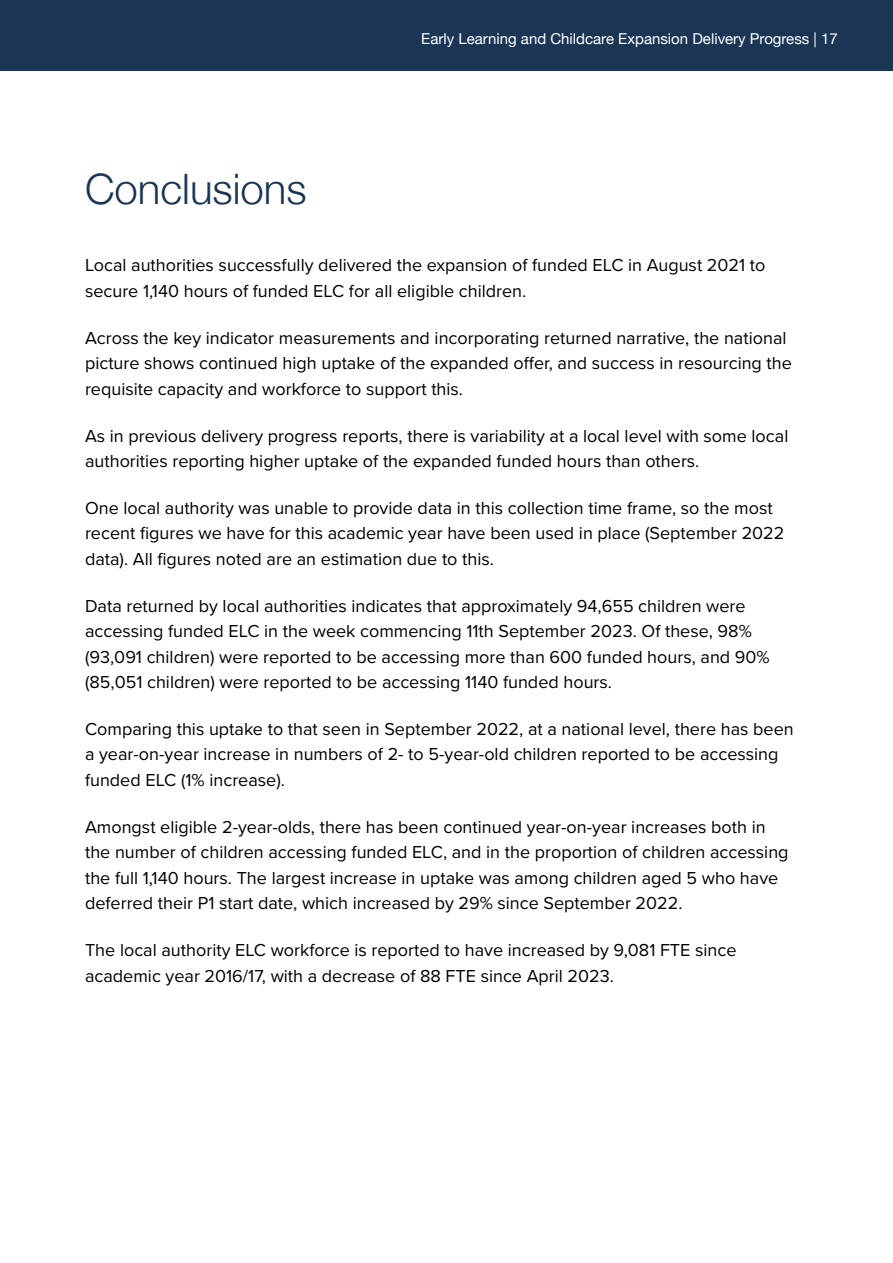
<style>
.page{position:relative;width:893px;height:1263px;background:#fff}
.page>*{position:absolute;margin:0;border:0;box-sizing:border-box;transform-origin:0 0}
.Heading_1{font:300 42px "Helvetica Neue";color:#1a3654}
.Body_text{font:18px/25.5px "Proxima Nova";color:#000}
.t1{font:15px "Helvetica Neue";color:#fff}
</style>
<div class="page">
<div style="left:0;top:0;width:893px;height:70px;background:#1a3654"></div>
<h2 class="Heading_1" style="left:85px;top:155px;width:223px">Conclusions</h2>
<p class="t1" style="left:421px;top:28px;width:418px">Early Learning and Childcare Expansion Delivery Progress | 17</p>
<p class="Body_text" style="left:85px;top:252px;width:682px">Local authorities successfully delivered the expansion of funded ELC in August 2021 to secure 1,140 hours of funded ELC for all eligible children.</p>
<p class="Body_text" style="left:85px;top:324px;width:708px">Across the key indicator measurements and incorporating returned narrative, the national picture shows continued high uptake of the expanded offer, and success in resourcing the requisite capacity and workforce to support this.</p>
<p class="Body_text" style="left:85px;top:422px;width:705px">As in previous delivery progress reports, there is variability at a local level with some local authorities reporting higher uptake of the expanded funded hours than others.</p>
<p class="Body_text" style="left:85px;top:494px;width:701px">One local authority was unable to provide data in this collection time frame, so the most recent figures we have for this academic year have been used in place (September 2022 data). All figures noted are an estimation due to this.</p>
<p class="Body_text" style="left:85px;top:592px;width:686px">Data returned by local authorities indicates that approximately 94,655 children were accessing funded ELC in the week commencing 11th September 2023. Of these, 98% (93,091 children) were reported to be accessing more than 600 funded hours, and 90% (85,051 children) were reported to be accessing 1140 funded hours.</p>
<p class="Body_text" style="left:85px;top:715px;width:710px">Comparing this uptake to that seen in September 2022, at a national level, there has been a year-on-year increase in numbers of 2- to 5-year-old children reported to be accessing funded ELC (1% increase).</p>
<p class="Body_text" style="left:85px;top:813px;width:705px">Amongst eligible 2-year-olds, there has been continued year-on-year increases both in the number of children accessing funded ELC, and in the proportion of children accessing the full 1,140 hours. The largest increase in uptake was among children aged 5 who have deferred their P1 start date, which increased by 29% since September 2022.</p>
<p class="Body_text" style="left:85px;top:936px;width:653px">The local authority ELC workforce is reported to have increased by 9,081 FTE since academic year 2016/17, with a decrease of 88 FTE since April 2023.</p>
</div>
